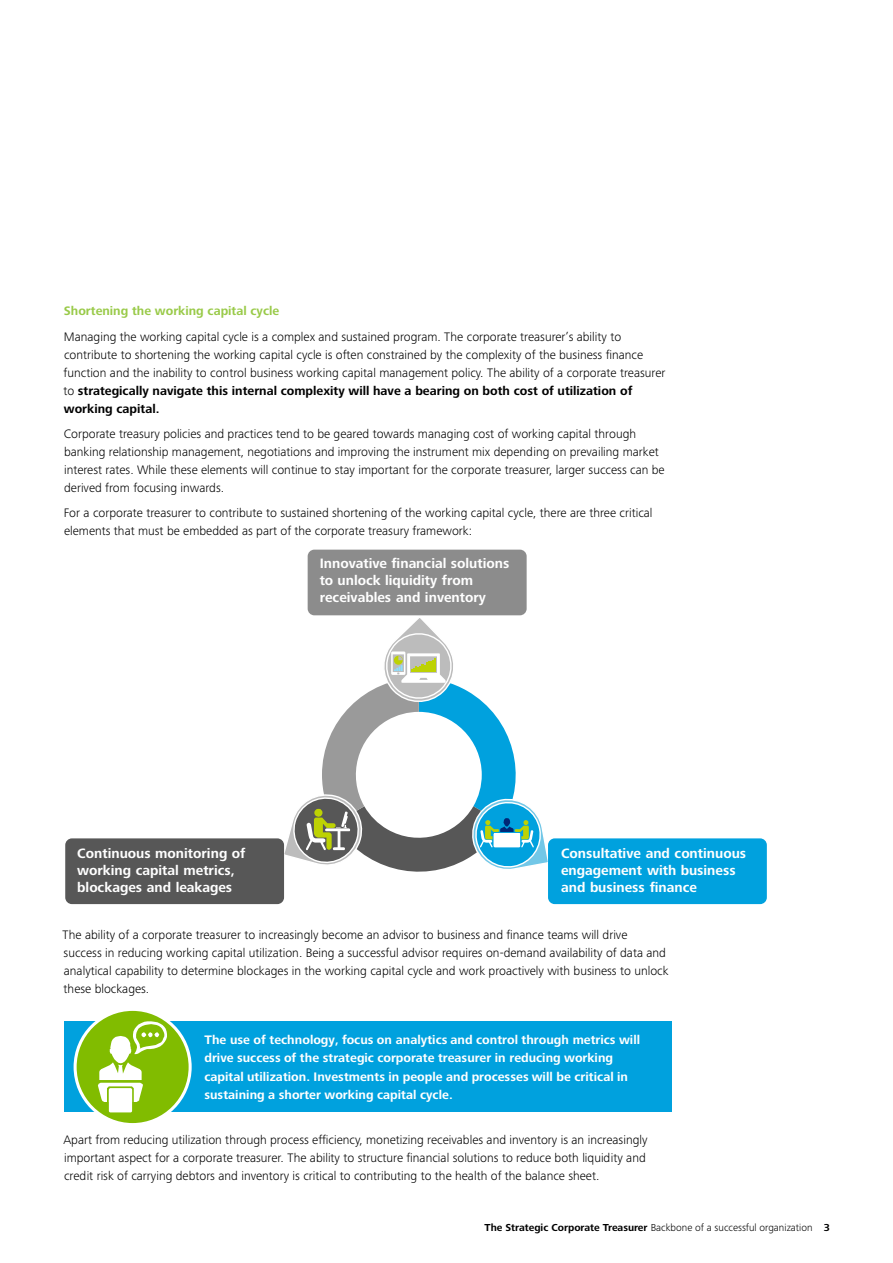
<style>
.page{position:relative;width:893px;height:1263px;background:#fff}
.page>*{position:absolute;margin:0;border:0;box-sizing:border-box;transform-origin:0 0}
.t1{font:700 14.1px/17px "Frutiger Next Pro";color:#fff}
.t2{font:300 12.75px/18px "Frutiger Next Pro";color:#000}
.t3{font:700 12.75px/18.3px "Frutiger Next Pro";color:#fff}
.t4{font:700 12.75px "Frutiger Next Pro";color:#99ca49}
.t5{font:300 10.5px "Frutiger Next Pro";color:#000}
.s1{font-weight:700}
</style>
<div class="page">
<div style="left:64px;top:1022px;width:608px;height:90px;background:#00a1de"></div>
<div style="left:75px;top:1009px;width:115px;height:115px;background:#81bc00;border-radius:50%"></div>
<div style="left:74px;top:1008px;width:118px;height:118px;border:3px solid #fff;border-radius:50%"></div>
<svg style="left:98px;top:1021px;width:69px;height:91px"></svg>
<div style="left:308px;top:550px;width:219px;height:65px;background:#8c8c8c;border-radius:7px"></div>
<div style="left:65px;top:838px;width:219px;height:66px;background:#575757;border-radius:7px"></div>
<div style="left:548px;top:838px;width:219px;height:66px;background:#00a1de;border-radius:7px"></div>
<svg style="left:282px;top:615px;width:268px;height:270px"></svg>
<p class="t4" style="left:64px;top:304px;width:217px">Shortening the working capital cycle</p>
<p class="t2" style="left:64px;top:327px;width:603px">Managing the working capital cycle is a complex and sustained program. The corporate treasurer’s ability to contribute to shortening the working capital cycle is often constrained by the complexity of the business finance function and the inability to control business working capital management policy. The ability of a corporate treasurer to <span class="s1">strategically navigate this internal complexity will have a bearing on both cost of utilization of working capital.</span></p>
<p class="t2" style="left:64px;top:425px;width:602px">Corporate treasury policies and practices tend to be geared towards managing cost of working capital through banking relationship management, negotiations and improving the instrument mix depending on prevailing market interest rates. While these elements will continue to stay important for the corporate treasurer, larger success can be derived from focusing inwards.</p>
<p class="t2" style="left:64px;top:504px;width:590px">For a corporate treasurer to contribute to sustained shortening of the working capital cycle, there are three critical elements that must be embedded as part of the corporate treasury framework:</p>
<p class="t1" style="left:320px;top:555px;width:191px">Innovative financial solutions to unlock liquidity from receivables and inventory</p>
<p class="t1" style="left:77px;top:845px;width:169px">Continuous monitoring of working capital metrics, blockages and leakages</p>
<p class="t1" style="left:561px;top:845px;width:187px">Consultative and continuous engagement with business and business finance</p>
<p class="t2" style="left:63px;top:925px;width:607px">The ability of a corporate treasurer to increasingly become an advisor to business and finance teams will drive success in reducing working capital utilization. Being a successful advisor requires on-demand availability of data and analytical capability to determine blockages in the working capital cycle and work proactively with business to unlock these blockages.</p>
<p class="t3" style="left:204px;top:1030px;width:437px">The use of technology, focus on analytics and control through metrics will drive success of the strategic corporate treasurer in reducing working capital utilization. Investments in people and processes will be critical in sustaining a shorter working capital cycle.</p>
<p class="t2" style="left:63px;top:1131px;width:586px">Apart from reducing utilization through process efficiency, monetizing receivables and inventory is an increasingly important aspect for a corporate treasurer. The ability to structure financial solutions to reduce both liquidity and credit risk of carrying debtors and inventory is critical to contributing to the health of the balance sheet.</p>
<p class="t5" style="left:484px;top:1221px;width:347px"><span class="s1">The Strategic Corporate Treasurer</span> Backbone of a successful organization <span class="s1">3</span></p>
</div>
